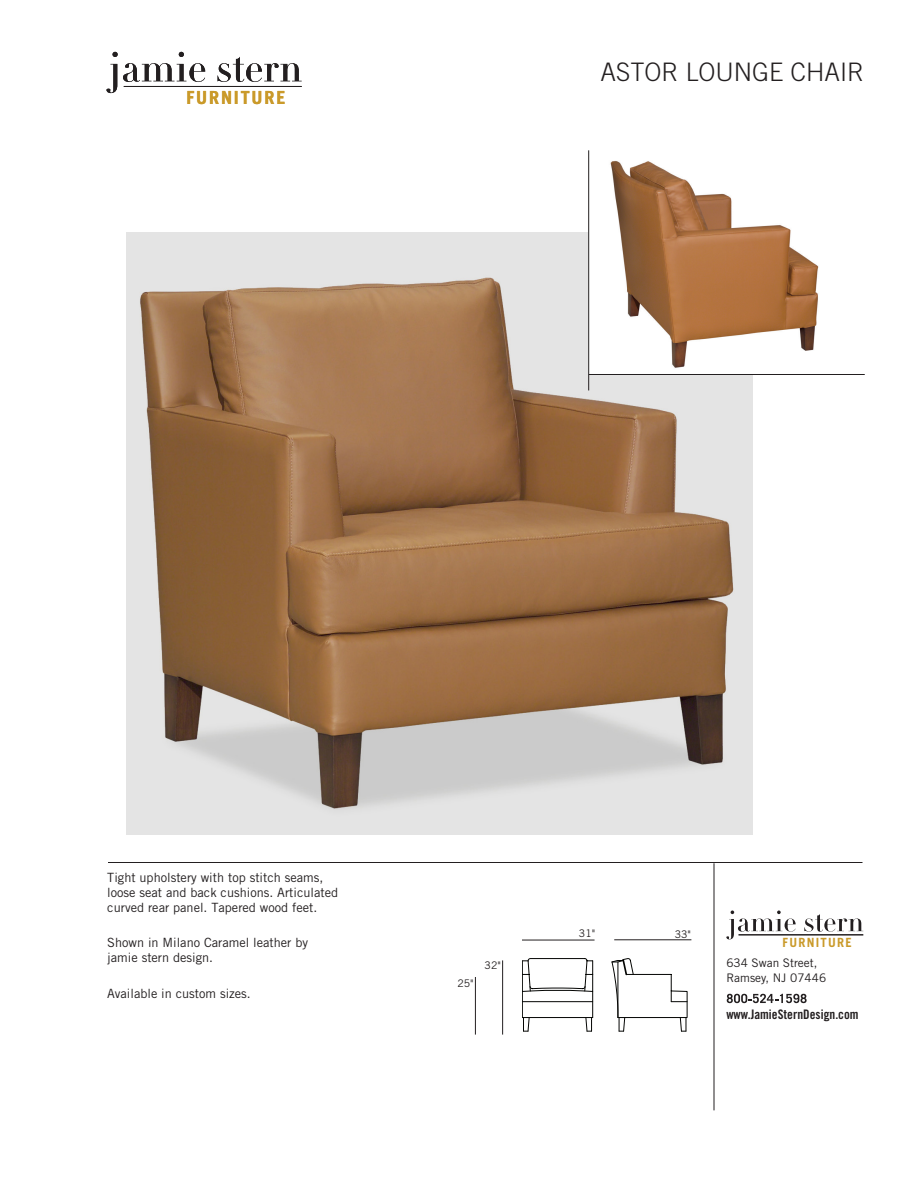
<style>
.page{position:relative;width:918px;height:1188px;background:#fff}
.page>*{position:absolute;margin:0;border:0;box-sizing:border-box;transform-origin:0 0}
.t1{font:300 25.5px "Trade Gothic";color:#231f20}
.t2{font:700 18.15px "Trade Gothic";letter-spacing:.1em;color:#ca9a2a}
.t3{font:13.2px "Trade Gothic LT Std Bd Cn 20";color:#231f20}
.Text_under_photo{font:12.75px/15px "Trade Gothic";color:#231f20}
.t4{font:700 12.75px "Trade Gothic LT Std";letter-spacing:.1em;color:#ca9a2a}
.t5{font:11.85px/14.2px "Trade Gothic";color:#231f20}
.t6{font:10.5px "Trade Gothic";color:#231f20}
</style>
<div class="page">
<hr style="left:124px;top:86px;width:178px;height:1px;background:#231f20">
<svg style="left:107px;top:52px;width:98px;height:41px"></svg>
<svg style="left:218px;top:57px;width:84px;height:25px"></svg>
<svg style="left:727px;top:994px;width:80px;height:9px"></svg>
<hr style="left:738px;top:934px;width:125px;height:2px;background:#231f20">
<svg style="left:726px;top:911px;width:70px;height:28px"></svg>
<svg style="left:804px;top:914px;width:59px;height:18px"></svg>
<hr style="left:108px;top:862px;width:754px;height:1px;background:#231f20">
<hr style="left:714px;top:863px;width:1px;height:247px;background:#231f20">
<hr style="left:522px;top:940px;width:73px;height:1px;background:#231f20">
<hr style="left:614px;top:939px;width:77px;height:1px;background:#231f20">
<svg style="left:522px;top:958px;width:165px;height:74px"></svg>
<hr style="left:502px;top:960px;width:1px;height:75px;background:#231f20">
<hr style="left:475px;top:977px;width:1px;height:58px;background:#231f20">
<img style="left:127px;top:233px;width:625px;height:602px">
<img style="left:589px;top:152px;width:230px;height:221px">
<hr style="left:589px;top:374px;width:276px;height:1px;background:#231f20">
<hr style="left:588px;top:150px;width:1px;height:240px;background:#231f20">
<h2 class="t2" style="left:186px;top:86px;width:100px">FURNITURE</h2>
<p class="t1" style="left:601px;top:57px;width:265px">ASTOR LOUNGE CHAIR</p>
<p class="Text_under_photo" style="left:107px;top:870px;width:232px">Tight upholstery with top stitch seams, loose seat and back cushions. Articulated curved rear panel. Tapered wood feet.</p>
<p class="Text_under_photo" style="left:107px;top:935px;width:202px">Shown in Milano Caramel leather by jamie stern design.</p>
<p class="Text_under_photo" style="left:107px;top:985px;width:145px">Available in custom sizes.</p>
<p class="t6" style="left:457px;top:977px;width:18px">25"</p>
<p class="t6" style="left:485px;top:958px;width:18px">32"</p>
<p class="t6" style="left:579px;top:927px;width:18px">31"</p>
<p class="t6" style="left:675px;top:928px;width:18px">33"</p>
<p class="t4" style="left:782px;top:935px;width:71px">FURNITURE</p>
<p class="t5" style="left:726px;top:956px;width:101px">634 Swan Street,<br>Ramsey, NJ 07446</p>
<p class="t3" style="left:726px;top:1006px;width:134px">www.JamieSternDesign.com</p>
</div>
